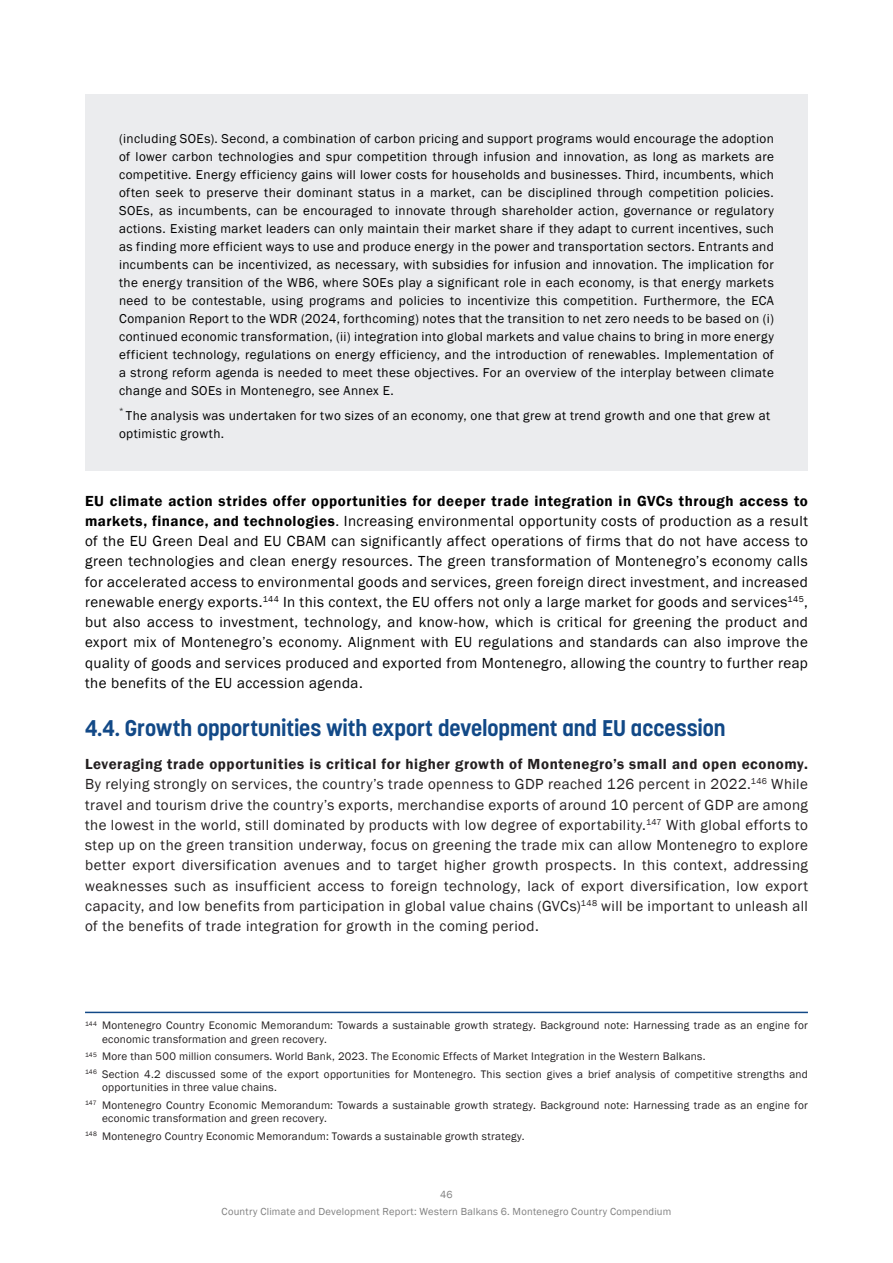
<style>
.page{position:relative;width:893px;height:1263px;background:#fff}
.page>*{position:absolute;margin:0;border:0;box-sizing:border-box;transform-origin:0 0}
.t1{font:700 22.5px "Korolev";letter-spacing:-.005em;color:#124987}
.t2{font:15px/20.2px "Franklin Gothic";letter-spacing:.03em;color:#000;text-align:justify}
.t3{font:15px/20.2px "Franklin Gothic";letter-spacing:.03em;color:#231f20;text-align:justify}
.t4{font:13.2px/18px "Franklin Gothic";letter-spacing:.025em;color:#000;text-align:justify}
.t5{font:11.25px/17.4px "Franklin Gothic";letter-spacing:.02em;color:#231f20}
.t6{font:10.5px "Franklin Gothic";letter-spacing:.02em;color:#7f7f7f}
.t7{font:7.65px "Franklin Gothic";color:#000}
.s1{font-weight:600}
</style>
<div class="page">
<div style="left:85px;top:95px;width:723px;height:376px;background:#e6e7e9"></div>
<hr style="left:85px;top:1012px;width:723px;height:1px;background:#124987">
<p class="t4" style="left:119px;top:130px;width:656px">(including SOEs). Second, a combination of carbon pricing and support programs would encourage the adoption of lower carbon technologies and spur competition through infusion and innovation, as long as markets are competitive. Energy efficiency gains will lower costs for households and businesses. Third, incumbents, which often seek to preserve their dominant status in a market, can be disciplined through competition policies.<br>SOEs, as incumbents, can be encouraged to innovate through shareholder action, governance or regulatory actions. Existing market leaders can only maintain their market share if they adapt to current incentives, such as finding more efficient ways to use and produce energy in the power and transportation sectors. Entrants and incumbents can be incentivized, as necessary, with subsidies for infusion and innovation. The implication for the energy transition of the WB6, where SOEs play a significant role in each economy, is that energy markets need to be contestable, using programs and policies to incentivize this competition. Furthermore, the ECA Companion Report to the WDR (2024, forthcoming) notes that the transition to net zero needs to be based on (i) continued economic transformation, (ii) integration into global markets and value chains to bring in more energy efficient technology, regulations on energy efficiency, and the introduction of renewables. Implementation of a strong reform agenda is needed to meet these objectives. For an overview of the interplay between climate change and SOEs in Montenegro, see Annex E.</p>
<p class="t7" style="left:119px;top:405px;width:6px">*</p>
<p class="t4" style="left:119px;top:407px;width:652px;text-indent:7px">The analysis was undertaken for two sizes of an economy, one that grew at trend growth and one that grew at optimistic growth.</p>
<p class="t2" style="left:85px;top:491px;width:724px"><span class="s1">EU climate action strides offer opportunities for deeper trade integration in GVCs through access to markets, finance, and technologies</span>. Increasing environmental opportunity costs of production as a result of the EU Green Deal and EU CBAM can significantly affect operations of firms that do not have access to green technologies and clean energy resources. The green transformation of Montenegro’s economy calls for accelerated access to environmental goods and services, green foreign direct investment, and increased renewable energy exports.<sup>144</sup> In this context, the EU offers not only a large market for goods and services<sup>145</sup>, but also access to investment, technology, and know-how, which is critical for greening the product and export mix of Montenegro’s economy. Alignment with EU regulations and standards can also improve the quality of goods and services produced and exported from Montenegro, allowing the country to further reap the benefits of the EU accession agenda.</p>
<h1 class="t1" style="left:85px;top:714px;width:642px">4.4. Growth opportunities with export development and EU accession</h1>
<p class="t3" style="left:85px;top:754px;width:724px"><span class="s1">Leveraging trade opportunities is critical for higher growth of Montenegro’s small and open economy.<br></span>By relying strongly on services, the country’s trade openness to GDP reached 126 percent in 2022.<sup>146</sup> While travel and tourism drive the country’s exports, merchandise exports of around 10 percent of GDP are among the lowest in the world, still dominated by products with low degree of exportability.<sup>147</sup> With global efforts to step up on the green transition underway, focus on greening the trade mix can allow Montenegro to explore better export diversification avenues and to target higher growth prospects. In this context, addressing weaknesses such as insufficient access to foreign technology, lack of export diversification, low export capacity, and low benefits from participation in global value chains (GVCs)<sup>148</sup> will be important to unleash all of the benefits of trade integration for growth in the coming period.</p>
<p class="t5" style="left:102px;top:1019px;width:707px;line-height:13.5px;text-indent:-17px"><sup>144</sup> Montenegro Country Economic Memorandum: Towards a sustainable growth strategy. Background note: Harnessing trade as an engine for economic transformation and green recovery.</p>
<p class="t5" style="left:85px;top:1048px;width:724px"><sup>145</sup> More than 500 million consumers. World Bank, 2023. The Economic Effects of Market Integration in the Western Balkans.<br><sup>146</sup> Section 4.2 discussed some of the export opportunities for Montenegro. This section gives a brief analysis of competitive strengths and</p>
<p class="t5" style="left:85px;top:1079px;width:724px;text-indent:17px">opportunities in three value chains.<br><sup>147</sup> Montenegro Country Economic Memorandum: Towards a sustainable growth strategy. Background note: Harnessing trade as an engine for</p>
<p class="t5" style="left:85px;top:1110px;width:441px;text-indent:17px">economic transformation and green recovery.<br><sup>148</sup> Montenegro Country Economic Memorandum: Towards a sustainable growth strategy.</p>
<p class="t6" style="left:440px;top:1188px;width:14px">46</p>
<p class="t6" style="left:222px;top:1205px;width:451px">Country Climate and Development Report: Western Balkans 6. Montenegro Country Compendium</p>
</div>
